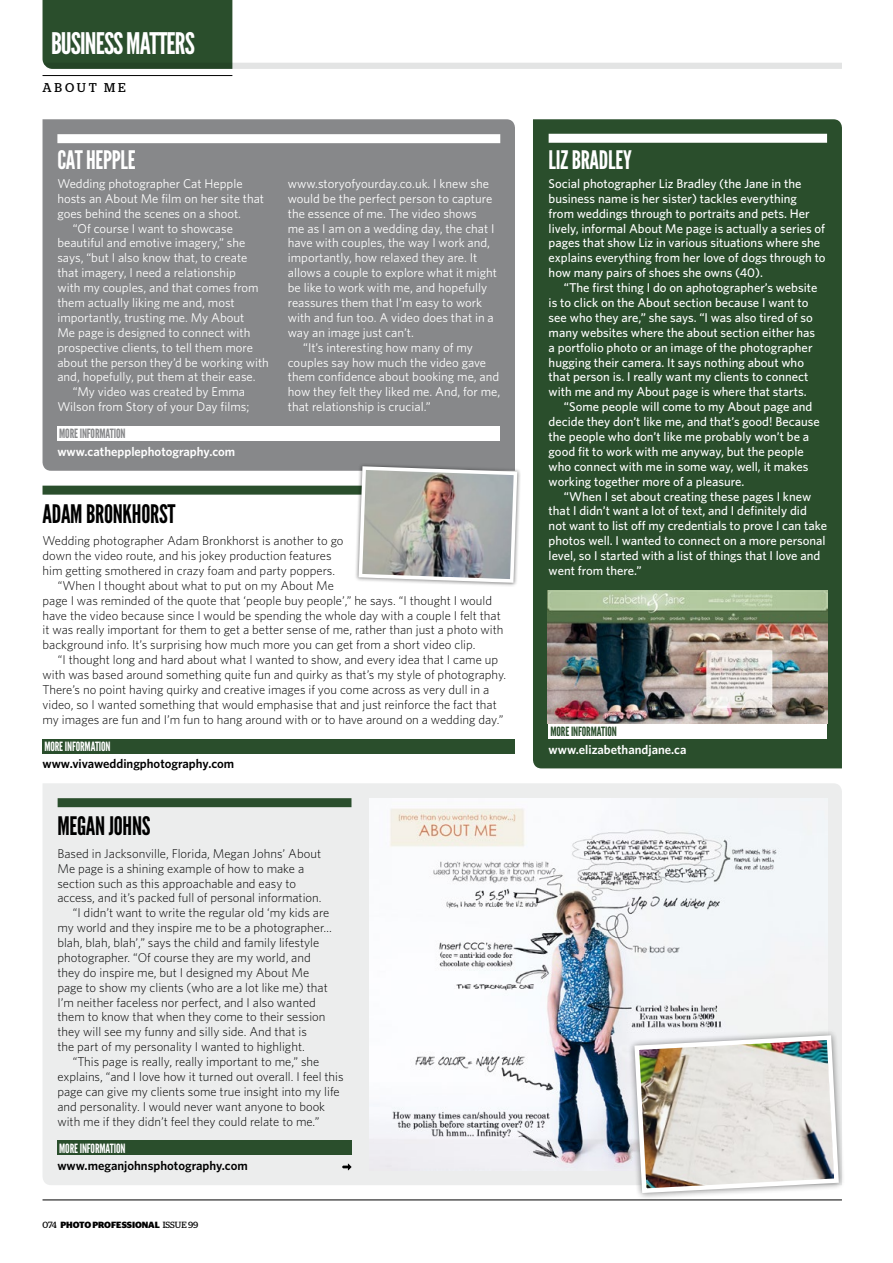
<style>
.page{position:relative;width:893px;height:1263px;background:#fff}
.page>*{position:absolute;margin:0;border:0;box-sizing:border-box;transform-origin:0 0}
.t1{font:29.7px "League Gothic";letter-spacing:-.03em;color:#fff}
.Body_Text{font:25.5px "League Gothic";letter-spacing:-.01em;color:#000}
.Body_Text-2{font:25.5px "League Gothic";letter-spacing:-.01em;color:#fff}
.Body_Text-3{font:300 12.75px/14.9px "Whitney";color:#000}
.Body_Text-4{font:500 12.75px/14.9px "Whitney";color:#fff}
.Body_Text-5{font:12.75px/14.9px "Whitney";color:#fff}
.Body_Text-6{font:600 12.75px "Whitney";color:#000}
.Body_Text-7{font:600 12.75px "Whitney";color:#fff}
.Body_Text-8{font:12.75px "League Gothic";letter-spacing:-.01em;color:#fff}
.Body_Text-9{font:12.75px "League Gothic";letter-spacing:-.01em;color:#2a4e2c}
.Body_Text-10{font:12.75px "League Gothic";letter-spacing:-.01em;color:#87888a}
.Body_Text-11{font:12.75px "Stag";letter-spacing:.22em;color:#000}
.Body_Text-12{font:700 9px "Stag Sans";letter-spacing:-.01em;color:#000}
.s1{font-family:"Stag";font-weight:400}
</style>
<div class="page">
<hr style="left:43px;top:75px;width:189px;height:1px;background:#000">
<svg style="left:43px;top:0;width:799px;height:69px"></svg>
<hr style="left:43px;top:1200px;width:799px;height:1px;background:#000">
<div style="left:43px;top:783px;width:799px;height:402px;background:#eceded"></div>
<div style="left:58px;top:798px;width:293px;height:9px;background:#2a4e2c"></div>
<div style="left:57px;top:1140px;width:294px;height:15px;background:#2a4e2c"></div>
<img style="left:369px;top:798px;width:458px;height:372px">
<div style="left:628px;top:1028px;width:218px;height:172px;background:#000;opacity:.5"></div>
<img style="left:632px;top:1033px;width:209px;height:162px">
<div style="left:43px;top:486px;width:472px;height:9px;background:#2a4e2c"></div>
<div style="left:43px;top:739px;width:472px;height:14px;background:#2a4e2c"></div>
<div style="left:533px;top:119px;width:309px;height:649px;background:#2a4e2c"></div>
<div style="left:549px;top:134px;width:278px;height:9px;background:#fff"></div>
<div style="left:549px;top:724px;width:278px;height:15px;background:#fff"></div>
<img style="left:548px;top:590px;width:279px;height:134px">
<div style="left:43px;top:119px;width:472px;height:352px;background:#87888a"></div>
<div style="left:57px;top:134px;width:443px;height:9px;background:#fff"></div>
<div style="left:57px;top:426px;width:443px;height:15px;background:#fff"></div>
<div style="left:354px;top:462px;width:167px;height:124px;background:#000;opacity:.5"></div>
<img style="left:357px;top:464px;width:162px;height:121px">
<svg style="left:342px;top:1164px;width:9px;height:6px"></svg>
<h1 class="t1" style="left:51px;top:27px;width:145px">BUSINESS MATTERS</h1>
<p class="Body_Text-11" style="left:43px;top:80px;width:85px">ABOUT ME</p>
<p class="Body_Text-2" style="left:57px;top:145px;width:80px">CAT HEPPLE</p>
<p class="Body_Text-5" style="left:57px;top:176px;width:208px">Wedding photographer Cat Hepple hosts an About Me film on her site that goes behind the scenes on a shoot.</p>
<p class="Body_Text-5" style="left:57px;top:220px;width:213px;text-indent:15px">“Of course I want to showcase beautiful and emotive imagery,” she says, “but I also know that, to create that imagery, I need a relationship<br>with my couples, and that comes from them actually liking me and, most importantly, trusting me. My About<br>Me page is designed to connect with prospective clients, to tell them more about the person they’d be working with and, hopefully, put them at their ease.</p>
<p class="Body_Text-5" style="left:57px;top:384px;width:193px;text-indent:15px">“My video was created by Emma<br>Wilson from Story of your Day films;</p>
<p class="Body_Text-10" style="left:59px;top:426px;width:68px">MORE INFORMATION</p>
<p class="Body_Text-7" style="left:57px;top:443px;width:179px">www.cathepplephotography.com</p>
<p class="Body_Text" style="left:43px;top:499px;width:135px">ADAM BRONKHORST</p>
<p class="Body_Text-5" style="left:288px;top:176px;width:211px">www.storyofyourday.co.uk. I knew she would be the perfect person to capture the essence of me. The video shows<br>me as I am on a wedding day, the chat I have with couples, the way I work and, importantly, how relaxed they are. It allows a couple to explore what it might be like to work with me, and hopefully reassures them that I’m easy to work with and fun too. A video does that in a way an image just can’t.</p>
<p class="Body_Text-5" style="left:288px;top:339px;width:214px;text-indent:15px">“It’s interesting how many of my couples say how much the video gave them confidence about booking me, and how they felt they liked me. And, for me, that relationship is crucial.”</p>
<p class="Body_Text-3" style="left:43px;top:533px;width:302px">Wedding photographer Adam Bronkhorst is another to go down the video route, and his jokey production features him getting smothered in crazy foam and party poppers.</p>
<p class="Body_Text-3" style="left:43px;top:577px;width:462px;text-indent:15px">“When I thought about what to put on my About Me<br>page I was reminded of the quote that ‘people buy people’,” he says. “I thought I would have the video because since I would be spending the whole day with a couple I felt that it was really important for them to get a better sense of me, rather than just a photo with background info. It’s surprising how much more you can get from a short video clip.</p>
<p class="Body_Text-3" style="left:43px;top:652px;width:465px;text-indent:15px">“I thought long and hard about what I wanted to show, and every idea that I came up with was based around something quite fun and quirky as that’s my style of photography.<br>There’s no point having quirky and creative images if you come across as very dull in a video, so I wanted something that would emphasise that and just reinforce the fact that my images are fun and I’m fun to hang around with or to have around on a wedding day.”</p>
<p class="Body_Text-8" style="left:44px;top:739px;width:68px">MORE INFORMATION</p>
<p class="Body_Text-6" style="left:43px;top:755px;width:193px">www.vivaweddingphotography.com</p>
<p class="Body_Text" style="left:57px;top:811px;width:95px">MEGAN JOHNS</p>
<p class="Body_Text-3" style="left:57px;top:845px;width:266px">Based in Jacksonville, Florida, Megan Johns’ About Me page is a shining example of how to make a section such as this approachable and easy to access, and it’s packed full of personal information.</p>
<p class="Body_Text-3" style="left:57px;top:905px;width:276px;text-indent:15px">“I didn’t want to write the regular old ‘my kids are my world and they inspire me to be a photographer… blah, blah, blah’,” says the child and family lifestyle photographer. “Of course they are my world, and they do inspire me, but I designed my About Me page to show my clients (who are a lot like me) that I’m neither faceless nor perfect, and I also wanted them to know that when they come to their session they will see my funny and silly side. And that is<br>the part of my personality I wanted to highlight.</p>
<p class="Body_Text-3" style="left:57px;top:1054px;width:288px;text-indent:15px">“This page is really, really important to me,” she explains, “and I love how it turned out overall. I feel this page can give my clients some true insight into my life and personality. I would never want anyone to book with me if they didn’t feel they could relate to me.”</p>
<p class="Body_Text-8" style="left:59px;top:1141px;width:68px">MORE INFORMATION</p>
<p class="Body_Text-6" style="left:57px;top:1157px;width:192px">www.meganjohnsphotography.com</p>
<p class="Body_Text-12" style="left:43px;top:1219px;width:157px"><span class="s1">074</span> PHOTO PROFESSIONAL <span class="s1">ISSUE 99</span></p>
<p class="Body_Text-2" style="left:549px;top:145px;width:85px">LIZ BRADLEY</p>
<p class="Body_Text-4" style="left:549px;top:176px;width:278px">Social photographer Liz Bradley (the Jane in the business name is her sister) tackles everything<br>from weddings through to portraits and pets. Her lively, informal About Me page is actually a series of pages that show Liz in various situations where she explains everything from her love of dogs through to how many pairs of shoes she owns (40).</p>
<p class="Body_Text-4" style="left:549px;top:280px;width:270px;text-indent:15px">“The first thing I do on aphotographer’s website is to click on the About section because I want to see who they are,” she says. “I was also tired of so many websites where the about section either has a portfolio photo or an image of the photographer hugging their camera. It says nothing about who that person is. I really want my clients to connect with me and my About page is where that starts.</p>
<p class="Body_Text-4" style="left:549px;top:399px;width:273px;text-indent:15px">“Some people will come to my About page and decide they don’t like me, and that’s good! Because the people who don’t like me probably won’t be a good fit to work with me anyway, but the people who connect with me in some way, well, it makes working together more of a pleasure.</p>
<p class="Body_Text-4" style="left:549px;top:488px;width:280px;text-indent:15px">“When I set about creating these pages I knew that I didn’t want a lot of text, and I definitely did not want to list off my credentials to prove I can take photos well. I wanted to connect on a more personal level, so I started with a list of things that I love and went from there.”</p>
<p class="Body_Text-9" style="left:550px;top:724px;width:68px">MORE INFORMATION</p>
<p class="Body_Text-7" style="left:549px;top:741px;width:139px">www.elizabethandjane.ca</p>
</div>
